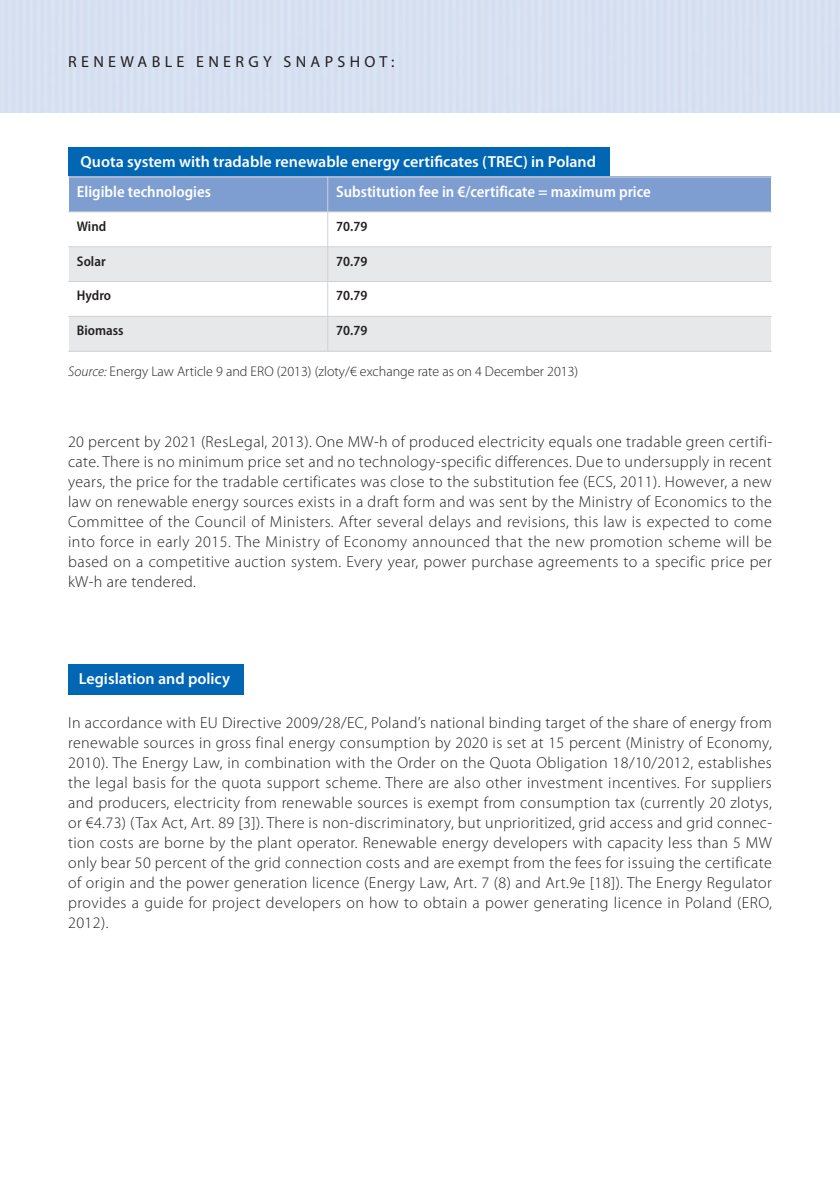
<style>
.page{position:relative;width:840px;height:1191px;background:#fff}
.page>*{position:absolute;margin:0;border:0;box-sizing:border-box;transform-origin:0 0}
.t1{font:300 16px/20px "Myriad Pro";letter-spacing:.025em;color:#231f20;text-align:justify}
.t2{font:600 16px "Myriad Pro";color:#fff}
.t3{font:600 semi-condensed 16px "Myriad Pro";color:#fff}
.t4{font:16px "Myriad Pro";letter-spacing:.27em;color:#231f20}
.t5{font:300 14px "Myriad Pro";color:#231f20}
.t6{font:600 semi-condensed 14px "Myriad Pro";color:#231f20}
.s1{font-style:italic}
</style>
<div class="page">
<div style="left:68px;top:663px;width:175px;height:31px;background:#0166b3"></div>
<div style="left:68px;top:147px;width:541px;height:29px;background:#0166b3"></div>
<div style="left:69px;top:177px;width:258px;height:35px;background:#7e9ed2"></div>
<div style="left:327px;top:177px;width:443px;height:35px;background:#7e9ed2"></div>
<div style="left:69px;top:247px;width:258px;height:34px;background:#e7e8e9"></div>
<div style="left:327px;top:247px;width:443px;height:34px;background:#e7e8e9"></div>
<div style="left:69px;top:316px;width:258px;height:35px;background:#e7e8e9"></div>
<div style="left:327px;top:316px;width:443px;height:35px;background:#e7e8e9"></div>
<hr style="left:327px;top:177px;width:1px;height:174px;background:#d1d2d4">
<hr style="left:68px;top:177px;width:703px;height:1px;background:#d1d2d4">
<hr style="left:68px;top:211px;width:703px;height:1px;background:#d1d2d4">
<hr style="left:68px;top:246px;width:703px;height:1px;background:#d1d2d4">
<hr style="left:68px;top:281px;width:703px;height:1px;background:#d1d2d4">
<hr style="left:68px;top:316px;width:703px;height:1px;background:#d1d2d4">
<hr style="left:68px;top:351px;width:703px;height:1px;background:#d1d2d4">
<p class="t4" style="left:68px;top:56px;width:327px">RENEWABLE ENERGY SNAPSHOT:</p>
<p class="t2" style="left:81px;top:156px;width:516px">Quota system with tradable renewable energy certificates (TREC) in Poland</p>
<p class="t3" style="left:77px;top:186px;width:135px">Eligible technologies</p>
<p class="t3" style="left:336px;top:186px;width:316px">Substitution fee in €/certificate = maximum price</p>
<p class="t6" style="left:77px;top:221px;width:31px">Wind</p>
<p class="t6" style="left:336px;top:221px;width:33px">70.79</p>
<p class="t6" style="left:77px;top:256px;width:30px">Solar</p>
<p class="t6" style="left:336px;top:256px;width:33px">70.79</p>
<p class="t6" style="left:77px;top:290px;width:36px">Hydro</p>
<p class="t6" style="left:336px;top:290px;width:33px">70.79</p>
<p class="t6" style="left:77px;top:325px;width:48px">Biomass</p>
<p class="t6" style="left:336px;top:325px;width:33px">70.79</p>
<p class="t5" style="left:68px;top:366px;width:511px"><span class="s1">Source:</span> Energy Law Article 9 and ERO (2013) (zloty/€ exchange rate as on 4 December 2013)</p>
<p class="t1" style="left:68px;top:433px;width:705px">20 percent by 2021 (ResLegal, 2013). One MW-h of produced electricity equals one tradable green certifi&shy;cate. There is no minimum price set and no technology-specific differences. Due to undersupply in recent years, the price for the tradable certificates was close to the substitution fee (ECS, 2011). However, a new law on renewable energy sources exists in a draft form and was sent by the Ministry of Economics to the Committee of the Council of Ministers. After several delays and revisions, this law is expected to come into force in early 2015. The Ministry of Economy announced that the new promotion scheme will be based on a competitive auction system. Every year, power purchase agreements to a specific price per kW-h are tendered.</p>
<p class="t2" style="left:79px;top:672px;width:153px">Legislation and policy</p>
<p class="t1" style="left:68px;top:713px;width:705px">In accordance with EU Directive 2009/28/EC, Poland’s national binding target of the share of energy from renewable sources in gross final energy consumption by 2020 is set at 15 percent (Ministry of Economy, 2010). The Energy Law, in combination with the Order on the Quota Obligation 18/10/2012, establishes the legal basis for the quota support scheme. There are also other investment incentives. For suppliers and producers, electricity from renewable sources is exempt from consumption tax (currently 20 zlotys, or €4.73) (Tax Act, Art. 89 [3]). There is non-discriminatory, but unprioritized, grid access and grid connec&shy;tion costs are borne by the plant operator. Renewable energy developers with capacity less than 5 MW only bear 50 percent of the grid connection costs and are exempt from the fees for issuing the certificate of origin and the power generation licence (Energy Law, Art. 7 (8) and Art.9e [18]). The Energy Regulator provides a guide for project developers on how to obtain a power generating licence in Poland (ERO, 2012).</p>
</div>
